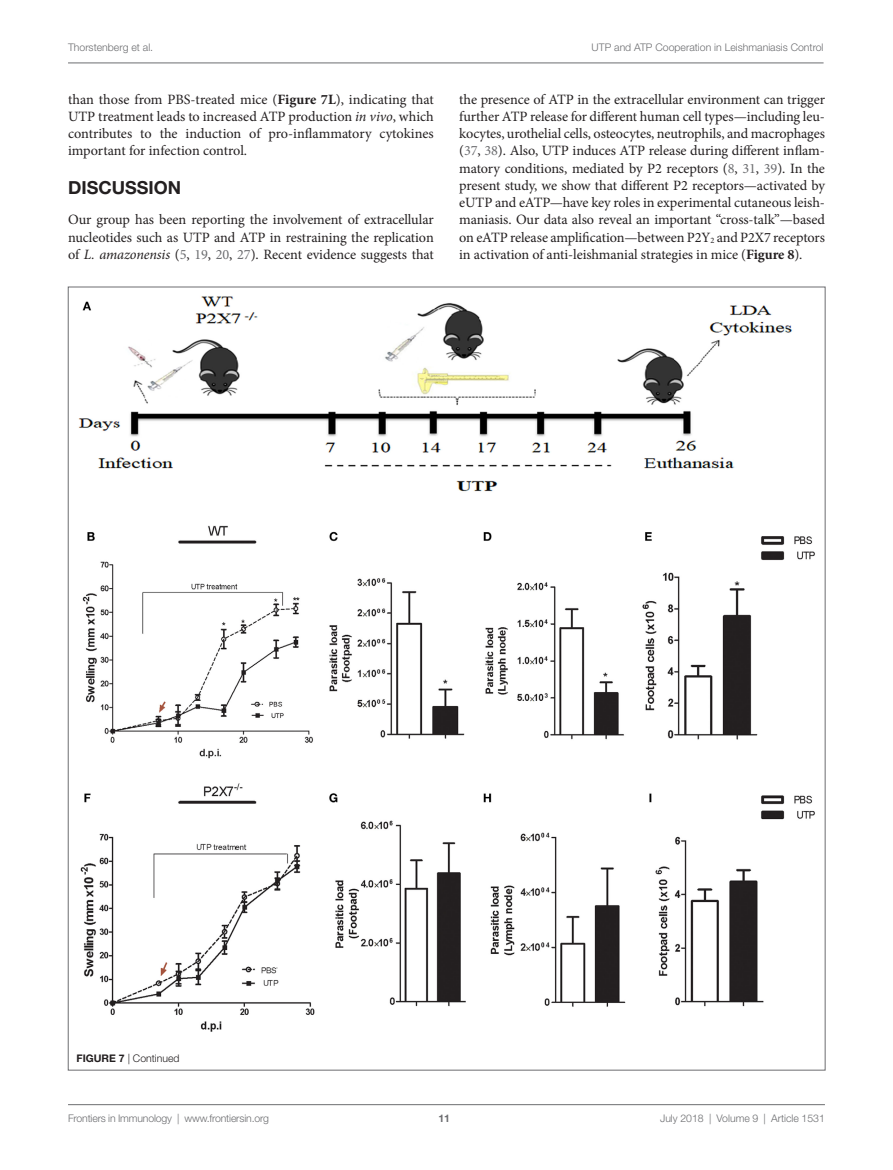
<style>
.page{position:relative;width:893px;height:1170px;background:#fff}
.page>*{position:absolute;margin:0;border:0;box-sizing:border-box;transform-origin:0 0}
.t1{font:700 18px "Helvetica Neue LT Std";color:#231f20}
.t2{font:14.25px/17.2px "Minion Pro";letter-spacing:-.005em;color:#231f20;text-align:justify}
.t3{font:300 10.5px "Helvetica Neue LT Std";color:#6c6d70}
.t4{font:300 10.5px "Helvetica Neue LT Std";color:#231f20}
.t5{font:700 10.5px "Helvetica Neue LT Std";color:#6c6d70}
.s1{font-weight:700}
.s2{font-style:italic}
.s3{color:#6c6d70}
</style>
<div class="page">
<img style="left:78px;top:296px;width:737px;height:735px">
<hr style="left:68px;top:1104px;width:757px;height:1px;background:#6c6d70">
<hr style="left:68px;top:63px;width:755px;height:1px;background:#6c6d70">
<p class="t3" style="left:68px;top:41px;width:87px">Thorstenberg et al.</p>
<p class="t3" style="left:592px;top:41px;width:233px">UTP and ATP Cooperation in Leishmaniasis Control</p>
<p class="t2" style="left:68px;top:90px;width:367px">than those from PBS-treated mice (<span class="s1">Figure 7L</span>), indicating that UTP treatment leads to increased ATP production <span class="s2">in vivo</span>, which contributes to the induction of pro-inflammatory cytokines important for infection control.</p>
<p class="t1" style="left:68px;top:177px;width:112px">DISCUSSION</p>
<p class="t2" style="left:68px;top:211px;width:367px">Our group has been reporting the involvement of extracellular nucleotides such as UTP and ATP in restraining the replication of <span class="s2">L. amazonensis</span> (<span class="s3">5</span>, <span class="s3">19</span>, <span class="s3">20</span>, <span class="s3">27</span>). Recent evidence suggests that</p>
<p class="t2" style="left:459px;top:90px;width:367px">the presence of ATP in the extracellular environment can trigger further ATP release for different human cell types—including leu&shy;kocytes, urothelial cells, osteocytes, neutrophils, and macrophages (<span class="s3">37</span>, <span class="s3">38</span>). Also, UTP induces ATP release during different inflam&shy;matory conditions, mediated by P2 receptors (<span class="s3">8</span>, <span class="s3">31</span>, <span class="s3">39</span>). In the present study, we show that different P2 receptors—activated by eUTP and eATP—have key roles in experimental cutaneous leish&shy;maniasis. Our data also reveal an important “cross-talk”—based on eATP release amplification—between P2Y<sub>2</sub> and P2X7 receptors in activation of anti-leishmanial strategies in mice (<span class="s1">Figure 8</span>).</p>
<p class="t4" style="left:77px;top:1051px;width:105px"><span class="s1">FIGURE 7</span> | Continued</p>
<p class="t3" style="left:68px;top:1111px;width:203px">Frontiers in Immunology | www.frontiersin.org</p>
<p class="t3" style="left:660px;top:1111px;width:166px">July 2018 | Volume 9 | Article 1531</p>
<p class="t5" style="left:439px;top:1111px;width:13px">11</p>
</div>
